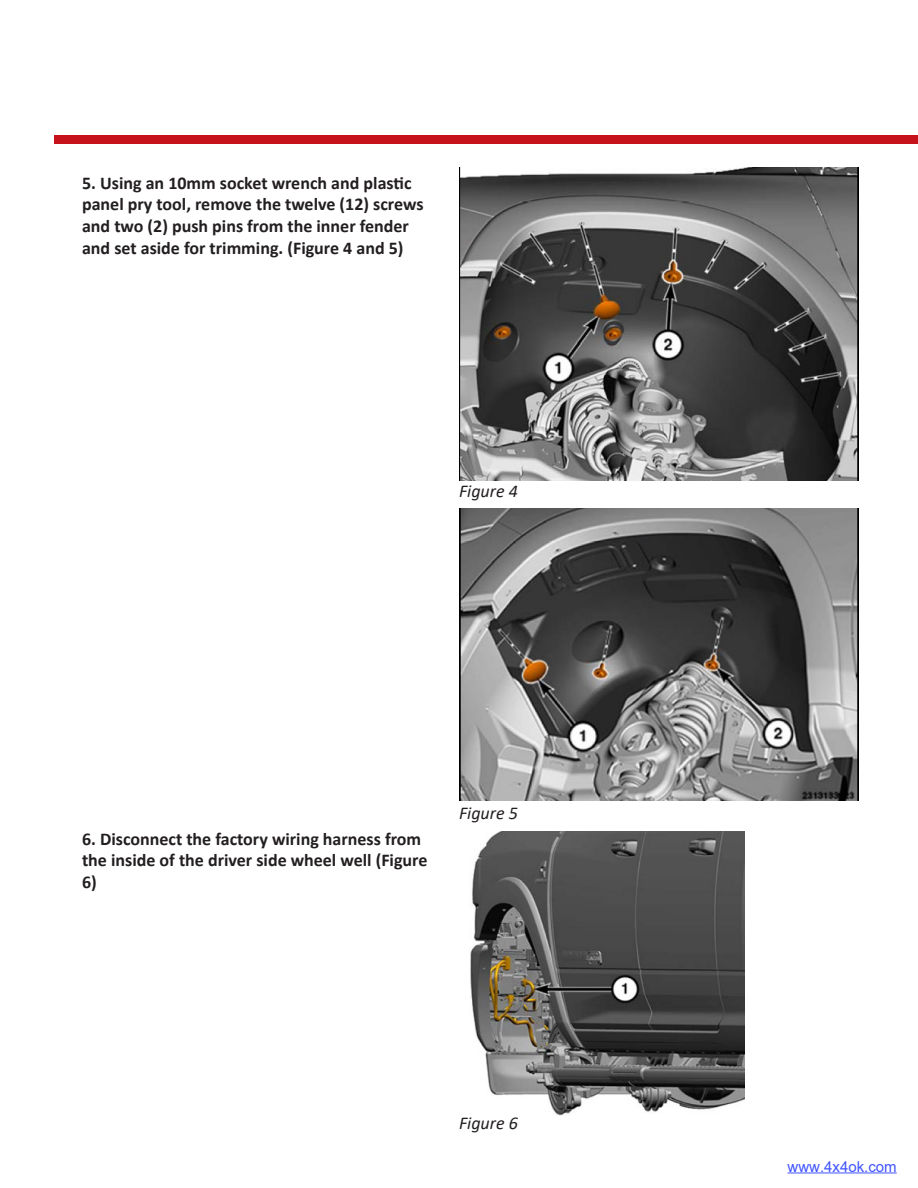
<style>
.page{position:relative;width:918px;height:1188px;background:#fff}
.page>*{position:absolute;margin:0;border:0;box-sizing:border-box;transform-origin:0 0}
.t1{font:700 18px/21.6px "Calibri";color:#231f20}
.t2{font:italic 18px "Calibri";color:#231f20}
.t3{font:15px "Arial";color:#4054ff}
</style>
<div class="page">
<div style="left:54px;top:135px;width:864px;height:9px;background:#c6131b"></div>
<img style="left:459px;top:168px;width:400px;height:313px">
<img style="left:459px;top:508px;width:400px;height:292px">
<img style="left:470px;top:831px;width:275px;height:284px">
<hr style="left:788px;top:1173px;width:109px;height:1px;background:#4054ff">
<p class="t1" style="left:82px;top:172px;width:343px">5. Using an 10mm socket wrench and plastic panel pry tool, remove the twelve (12) screws and two (2) push pins from the inner fender and set aside for trimming. (Figure 4 and 5)</p>
<p class="t2" style="left:459px;top:479px;width:60px">Figure 4</p>
<p class="t1" style="left:82px;top:828px;width:347px">6. Disconnect the factory wiring harness from the inside of the driver side wheel well (Figure<br>6)</p>
<p class="t2" style="left:459px;top:800px;width:60px">Figure 5</p>
<p class="t2" style="left:459px;top:1111px;width:60px">Figure 6</p>
<p class="t3" style="left:788px;top:1156px;width:111px">www.4x4ok.com</p>
</div>
